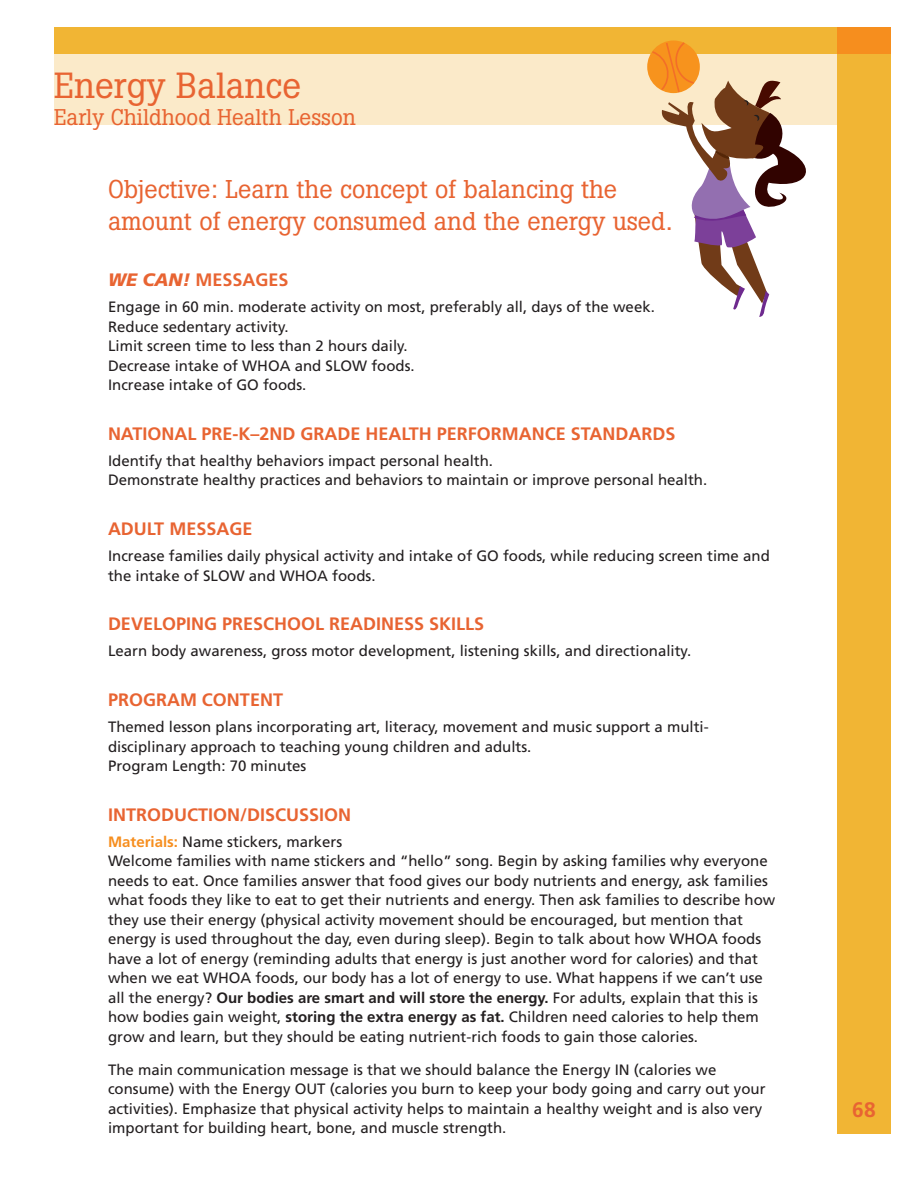
<style>
.page{position:relative;width:918px;height:1188px;background:#fff}
.page>*{position:absolute;margin:0;border:0;box-sizing:border-box;transform-origin:0 0}
.t1{font:36px "Boton BQ";color:#e86432}
.Objective{font:25.5px/31.5px "Boton BQ";color:#e86432}
.t2{font:22.5px "Boton BQ";color:#e86432}
.t3{font:700 21px "Frutiger";color:#e86432}
.Paragraph_Header{font:700 18px "Frutiger";color:#e86432}
.Body_Copy{font:15px/19.5px "Frutiger";color:#231f20}
.s1{font-weight:900;font-style:italic}
.s2{font-weight:700;color:#f68e1e}
.s3{font-weight:700}
</style>
<div class="page">
<div style="left:54px;top:54px;width:810px;height:71px;background:#fbeac9"></div>
<div style="left:837px;top:33px;width:54px;height:1101px;background:#f1b534"></div>
<div style="left:54px;top:28px;width:786px;height:26px;background:#f1b534"></div>
<div style="left:837px;top:28px;width:54px;height:26px;background:#f68e1e"></div>
<svg style="left:650px;top:40px;width:156px;height:277px"></svg>
<p class="t1" style="left:54px;top:64px;width:249px">Energy Balance</p>
<p class="t2" style="left:54px;top:104px;width:303px">Early Childhood Health Lesson</p>
<p class="Objective" style="left:108px;top:173px;width:566px">Objective: Learn the concept of balancing the amount of energy consumed and the energy used.</p>
<h1 class="Paragraph_Header" style="left:108px;top:269px;width:182px"><span class="s1">WE CAN!</span> MESSAGES</h1>
<p class="Body_Copy" style="left:108px;top:297px;width:548px">Engage in 60 min. moderate activity on most, preferably all, days of the week.<br>Reduce sedentary activity.<br>Limit screen time to less than 2 hours daily.<br>Decrease intake of WHOA and SLOW foods.<br>Increase intake of GO foods.</p>
<h1 class="Paragraph_Header" style="left:108px;top:423px;width:569px">NATIONAL PRE-K–2ND GRADE HEALTH PERFORMANCE STANDARDS</h1>
<p class="Body_Copy" style="left:108px;top:451px;width:601px">Identify that healthy behaviors impact personal health.<br>Demonstrate healthy practices and behaviors to maintain or improve personal health.</p>
<h1 class="Paragraph_Header" style="left:108px;top:518px;width:146px">ADULT MESSAGE</h1>
<p class="Body_Copy" style="left:108px;top:546px;width:663px">Increase families daily physical activity and intake of GO foods, while reducing screen time and the intake of SLOW and WHOA foods.</p>
<h1 class="Paragraph_Header" style="left:108px;top:613px;width:378px">DEVELOPING PRESCHOOL READINESS SKILLS</h1>
<p class="Body_Copy" style="left:108px;top:641px;width:585px">Learn body awareness, gross motor development, listening skills, and directionality.</p>
<h1 class="Paragraph_Header" style="left:108px;top:689px;width:177px">PROGRAM CONTENT</h1>
<p class="Body_Copy" style="left:108px;top:717px;width:602px">Themed lesson plans incorporating art, literacy, movement and music support a multi&shy;disciplinary approach to teaching young children and adults.<br>Program Length: 70 minutes</p>
<h1 class="Paragraph_Header" style="left:108px;top:804px;width:245px">INTRODUCTION/DISCUSSION</h1>
<p class="Body_Copy" style="left:108px;top:832px;width:669px"><span class="s2">Materials:</span> Name stickers, markers<br>Welcome families with name stickers and “hello” song. Begin by asking families why everyone needs to eat. Once families answer that food gives our body nutrients and energy, ask families what foods they like to eat to get their nutrients and energy. Then ask families to describe how they use their energy (physical activity movement should be encouraged, but mention that energy is used throughout the day, even during sleep). Begin to talk about how WHOA foods have a lot of energy (reminding adults that energy is just another word for calories) and that when we eat WHOA foods, our body has a lot of energy to use. What happens if we can’t use all the energy? <span class="s3">Our bodies are smart and will store the energy.</span> For adults, explain that this is how bodies gain weight, <span class="s3">storing the extra energy as fat.</span> Children need calories to help them grow and learn, but they should be eating nutrient-rich foods to gain those calories.</p>
<p class="Body_Copy" style="left:108px;top:1060px;width:659px">The main communication message is that we should balance the Energy IN (calories we consume) with the Energy OUT (calories you burn to keep your body going and carry out your activities). Emphasize that physical activity helps to maintain a healthy weight and is also very important for building heart, bone, and muscle strength.</p>
<h3 class="t3" style="left:852px;top:1097px;width:25px">68</h3>
</div>
